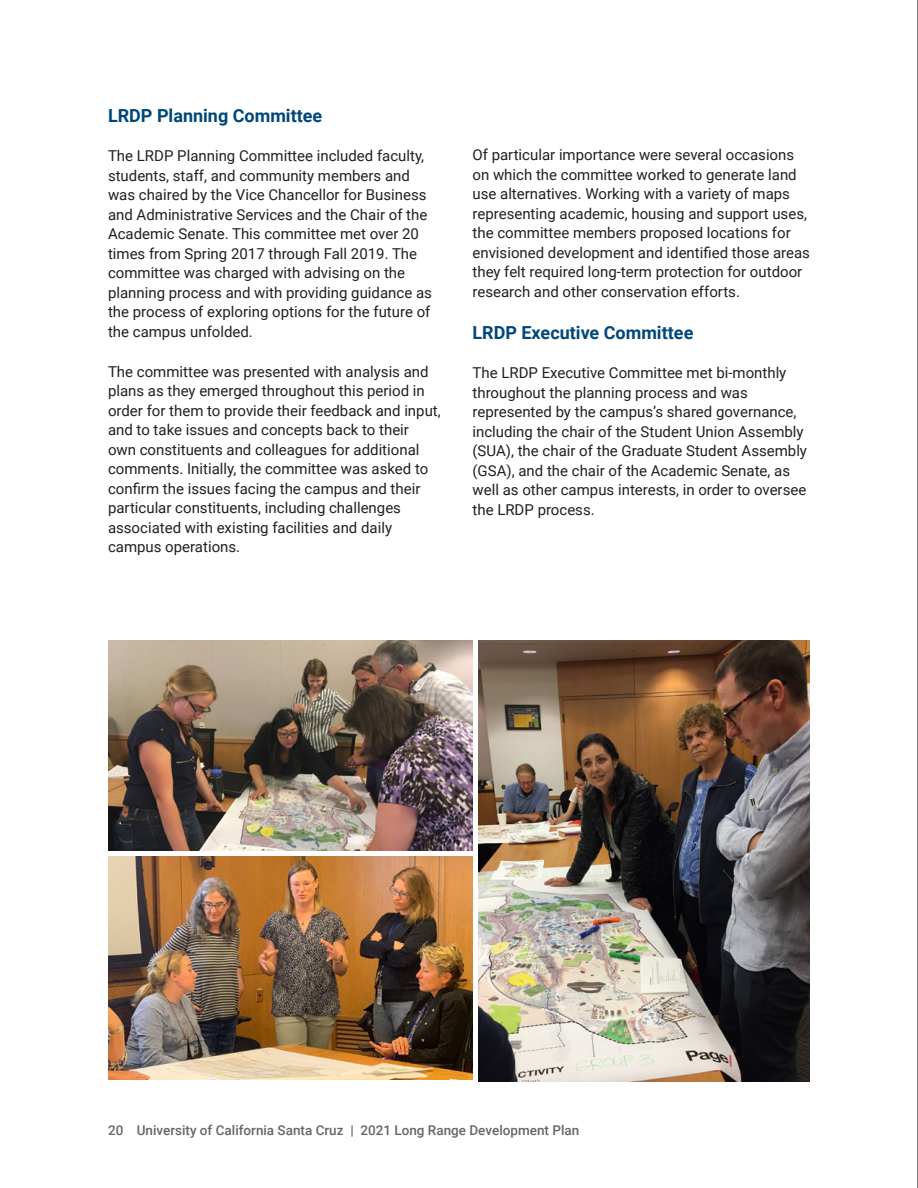
<style>
.page{position:relative;width:918px;height:1188px;background:#fff}
.page>*{position:absolute;margin:0;border:0;box-sizing:border-box;transform-origin:0 0}
.Body_-_10{font:700 18px "Roboto";color:#004779}
.Body_-_10-2{font:15px/19.5px "Roboto";color:#231f20}
.t1{font:500 13.5px "Roboto";color:#63666b}
</style>
<div class="page">
<img style="left:108px;top:641px;width:364px;height:209px">
<img style="left:478px;top:641px;width:332px;height:440px">
<img style="left:108px;top:856px;width:364px;height:224px">
<hr style="left:917px;top:0;width:1px;height:1188px;background:#231f20">
<p class="Body_-_10" style="left:108px;top:102px;width:216px">LRDP Planning Committee</p>
<p class="Body_-_10-2" style="left:108px;top:146px;width:325px">The LRDP Planning Committee included faculty, students, staff, and community members and was chaired by the Vice Chancellor for Business and Administrative Services and the Chair of the Academic Senate. This committee met over 20 times from Spring 2017 through Fall 2019. The committee was charged with advising on the planning process and with providing guidance as the process of exploring options for the future of the campus unfolded.</p>
<p class="Body_-_10-2" style="left:108px;top:361px;width:334px">The committee was presented with analysis and plans as they emerged throughout this period in order for them to provide their feedback and input, and to take issues and concepts back to their own constituents and colleagues for additional comments. Initially, the committee was asked to confirm the issues facing the campus and their particular constituents, including challenges associated with existing facilities and daily campus operations.</p>
<p class="Body_-_10-2" style="left:472px;top:145px;width:339px">Of particular importance were several occasions on which the committee worked to generate land use alternatives. Working with a variety of maps representing academic, housing and support uses, the committee members proposed locations for envisioned development and identified those areas they felt required long-term protection for outdoor research and other conservation efforts.</p>
<p class="Body_-_10" style="left:472px;top:320px;width:222px">LRDP Executive Committee</p>
<p class="Body_-_10-2" style="left:472px;top:363px;width:336px">The LRDP Executive Committee met bi-monthly throughout the planning process and was represented by the campus’s shared governance, including the chair of the Student Union Assembly (SUA), the chair of the Graduate Student Assembly (GSA), and the chair of the Academic Senate, as well as other campus interests, in order to oversee the LRDP process.</p>
<p class="t1" style="left:108px;top:1121px;width:473px">20 University of California Santa Cruz | 2021 Long Range Development Plan</p>
</div>
